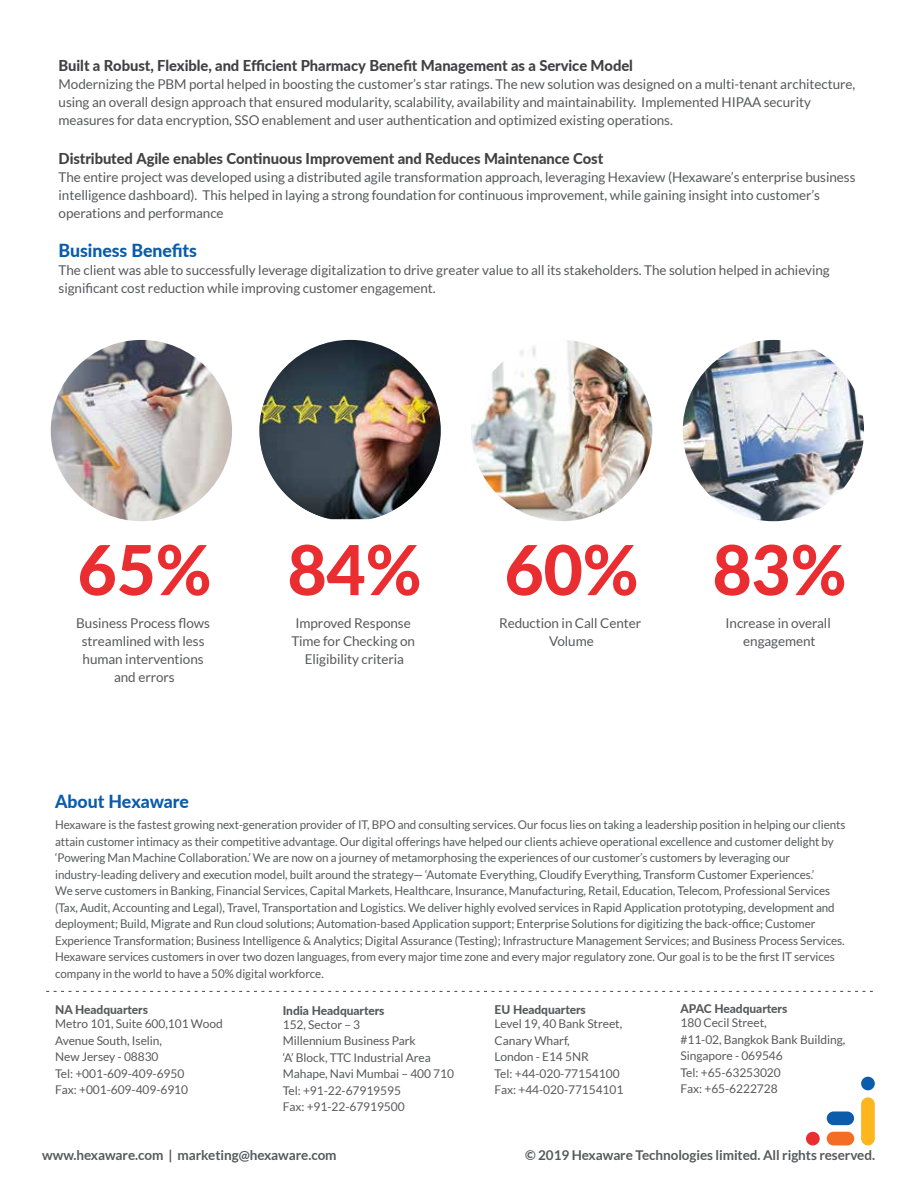
<style>
.page{position:relative;width:918px;height:1188px;background:#fff}
.page>*{position:absolute;margin:0;border:0;box-sizing:border-box;transform-origin:0 0}
.t1{font:800 69px "Lato";letter-spacing:-.005em;color:#ea2d30}
.t2{font:800 18px "Lato";letter-spacing:-.005em;color:#0b5caa}
.t3{font:800 15px "Lato";letter-spacing:-.005em;color:#414042}
.t4{font:13.5px/18px "Lato";letter-spacing:-.005em;color:#58595b;text-align:center}
.t5{font:700 13.5px "Lato";letter-spacing:-.005em;color:#58595b}
.t6{font:12px/16.5px "Lato";letter-spacing:-.005em;color:#58595b}
.t7{font:800 12px "Lato";letter-spacing:-.005em;color:#58595b}
</style>
<div class="page">
<div style="left:827px;top:1132px;width:27px;height:13px;background:#f36e24;border-radius:7px"></div>
<div style="left:827px;top:1111px;width:27px;height:14px;background:#0b5caa;border-radius:7px"></div>
<div style="left:806px;top:1132px;width:14px;height:13px;background:#ea2d30;border-radius:50%"></div>
<div style="left:861px;top:1097px;width:14px;height:48px;background:#fdb71d;border-radius:7px"></div>
<div style="left:861px;top:1077px;width:14px;height:13px;background:#0b5caa;border-radius:7px"></div>
<svg style="left:46px;top:991px;width:827px;height:1px"></svg>
<img style="left:51px;top:340px;width:181px;height:181px;border-radius:91px">
<img style="left:259px;top:340px;width:182px;height:179px">
<img style="left:471px;top:340px;width:181px;height:181px;border-radius:91px">
<img style="left:683px;top:340px;width:181px;height:181px;border-radius:91px">
<p class="t3" style="left:59px;top:54px;width:576px">Built a Robust, Flexible, and Efficient Pharmacy Benefit Management as a Service Model</p>
<p class="t4" style="left:59px;top:75px;width:798px;text-align:left">Modernizing the PBM portal helped in boosting the customer’s star ratings. The new solution was designed on a multi-tenant architecture, using an overall design approach that ensured modularity, scalability, availability and maintainability. Implemented HIPAA security measures for data encryption, SSO enablement and user authentication and optimized existing operations.</p>
<p class="t3" style="left:59px;top:147px;width:546px">Distributed Agile enables Continuous Improvement and Reduces Maintenance Cost</p>
<p class="t4" style="left:59px;top:168px;width:799px;text-align:left">The entire project was developed using a distributed agile transformation approach, leveraging Hexaview (Hexaware’s enterprise business intelligence dashboard). This helped in laying a strong foundation for continuous improvement, while gaining insight into customer’s operations and performance</p>
<h2 class="t2" style="left:59px;top:237px;width:140px">Business Benefits</h2>
<p class="t4" style="left:59px;top:261px;width:773px;text-align:left">The client was able to successfully leverage digitalization to drive greater value to all its stakeholders. The solution helped in achieving significant cost reduction while improving customer engagement.</p>
<h1 class="t1" style="left:77px;top:519px;width:136px">65%</h1>
<p class="t4" style="left:76px;top:614px;width:135px">Business Process flows streamlined with less human interventions and errors</p>
<h1 class="t1" style="left:287px;top:519px;width:136px">84%</h1>
<p class="t4" style="left:291px;top:614px;width:125px">Improved Response<br>Time for Checking on<br>Eligibility criteria</p>
<h1 class="t1" style="left:504px;top:519px;width:136px">60%</h1>
<p class="t4" style="left:499px;top:614px;width:144px">Reduction in Call Center<br>Volume</p>
<h1 class="t1" style="left:712px;top:519px;width:136px">83%</h1>
<p class="t4" style="left:726px;top:614px;width:107px">Increase in overall engagement</p>
<h2 class="t2" style="left:55px;top:788px;width:135px">About Hexaware</h2>
<p class="t6" style="left:55px;top:816px;width:792px">Hexaware is the fastest growing next-generation provider of IT, BPO and consulting services. Our focus lies on taking a leadership position in helping our clients attain customer intimacy as their competitive advantage. Our digital offerings have helped our clients achieve operational excellence and customer delight by ‘Powering Man Machine Collaboration.’ We are now on a journey of metamorphosing the experiences of our customer’s customers by leveraging our industry-leading delivery and execution model, built around the strategy— ‘Automate Everything, Cloudify Everything, Transform Customer Experiences.’<br>We serve customers in Banking, Financial Services, Capital Markets, Healthcare, Insurance, Manufacturing, Retail, Education, Telecom, Professional Services (Tax, Audit, Accounting and Legal), Travel, Transportation and Logistics. We deliver highly evolved services in Rapid Application prototyping, development and deployment; Build, Migrate and Run cloud solutions; Automation-based Application support; Enterprise Solutions for digitizing the back-office; Customer Experience Transformation; Business Intelligence &amp; Analytics; Digital Assurance (Testing); Infrastructure Management Services; and Business Process Services.<br>Hexaware services customers in over two dozen languages, from every major time zone and every major regulatory zone. Our goal is to be the first IT services company in the world to have a 50% digital workforce.</p>
<p class="t7" style="left:55px;top:1001px;width:94px">NA Headquarters</p>
<p class="t6" style="left:55px;top:1016px;width:169px">Metro 101, Suite 600,101 Wood<br>Avenue South, Iselin,<br>New Jersey - 08830<br>Tel: +001-609-409-6950<br>Fax: +001-609-409-6910</p>
<p class="t7" style="left:283px;top:1001px;width:103px">India Headquarters</p>
<p class="t6" style="left:283px;top:1016px;width:173px">152, Sector – 3<br>Millennium Business Park<br>‘A’ Block, TTC Industrial Area<br>Mahape, Navi Mumbai – 400 710<br>Tel: +91-22-67919595<br>Fax: +91-22-67919500</p>
<p class="t7" style="left:495px;top:1001px;width:93px">EU Headquarters</p>
<p class="t6" style="left:495px;top:1016px;width:130px">Level 19, 40 Bank Street,<br>Canary Wharf,<br>London - E14 5NR<br>Tel: +44-020-77154100<br>Fax: +44-020-77154101</p>
<p class="t7" style="left:681px;top:1000px;width:108px">APAC Headquarters</p>
<p class="t6" style="left:681px;top:1015px;width:166px">180 Cecil Street,<br>#11-02, Bangkok Bank Building,<br>Singapore - 069546<br>Tel: +65-63253020<br>Fax: +65-6222728</p>
<p class="t5" style="left:42px;top:1147px;width:296px">www.hexaware.com | marketing@hexaware.com</p>
<p class="t5" style="left:525px;top:1147px;width:352px">© 2019 Hexaware Technologies limited. All rights reserved.</p>
</div>
